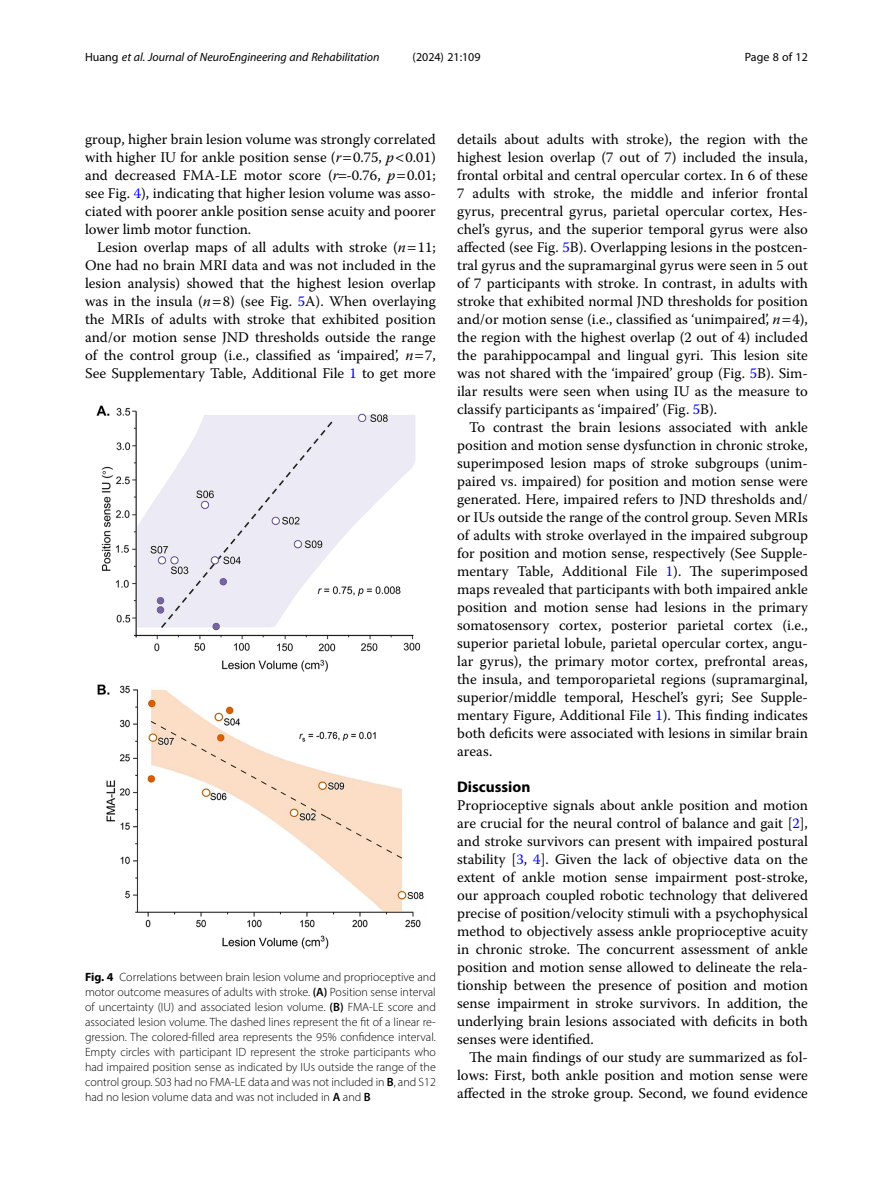
<style>
.page{position:relative;width:893px;height:1191px;background:#fff}
.page>*{position:absolute;margin:0;border:0;box-sizing:border-box;transform-origin:0 0}
.Head_1{font:700 15.45px "Myriad Pro";color:#000}
.Body_Text_Indent{font:14.7px/18px "Warnock Pro";color:#000;text-align:justify}
.Body_Text{font:14.7px/18px "Warnock Pro";color:#000;text-align:justify}
.Figure_Caption{font:300 12px/15px "Myriad Pro";color:#000;text-align:justify}
.t1{font:italic 12px "Myriad Pro";color:#000}
.t2{font:12px "Myriad Pro";color:#000}
.s1{font-style:normal}
.s2{font-style:italic}
.s3{color:#00f}
.s4{font-weight:700}
.s5{font-weight:600}
</style>
<div class="page">
<img style="left:96px;top:405px;width:328px;height:544px">
<p class="t1" style="left:85px;top:50px;width:296px"><span class="s1">Huang</span> et al. Journal of NeuroEngineering and Rehabilitation</p>
<p class="t2" style="left:413px;top:50px;width:70px">(2024) 21:109</p>
<p class="t2" style="left:745px;top:50px;width:65px">Page 8 of 12</p>
<p class="Body_Text" style="left:85px;top:130px;width:352px">group, higher brain lesion volume was strongly correlated with higher IU for ankle position sense (<span class="s2">r</span> 0.75, <span class="s2">p</span> 0.01) and decreased FMA-LE motor score (<span class="s2">r</span> -0.76, <span class="s2">p</span> 0.01; see Fig. <span class="s3">4</span>), indicating that higher lesion volume was asso&shy;ciated with poorer ankle position sense acuity and poorer lower limb motor function.</p>
<p class="Body_Text_Indent" style="left:85px;top:238px;width:352px;text-indent:12px">Lesion overlap maps of all adults with stroke (<span class="s2">n</span> 11; One had no brain MRI data and was not included in the lesion analysis) showed that the highest lesion overlap was in the insula (<span class="s2">n</span> 8) (see Fig. <span class="s3">5</span>A). When overlaying the MRIs of adults with stroke that exhibited position and/or motion sense JND thresholds outside the range of the control group (i.e., classified as ‘impaired’, <span class="s2">n</span> 7, See Supplementary Table, Additional File <span class="s3">1</span> to get more</p>
<p class="Figure_Caption" style="left:85px;top:969px;width:352px"><span class="s4">Fig. 4</span> Correlations between brain lesion volume and proprioceptive and motor outcome measures of adults with stroke. <span class="s5">(A)</span> Position sense interval of uncertainty (IU) and associated lesion volume. <span class="s5">(B)</span> FMA-LE score and associated lesion volume. The dashed lines represent the fit of a linear re&shy;gression. The colored-filled area represents the 95% confidence interval.<br>Empty circles with participant ID represent the stroke participants who had impaired position sense as indicated by IUs outside the range of the control group. S03 had no FMA-LE data and was not included in <span class="s5">B</span>, and S12 had no lesion volume data and was not included in <span class="s5">A</span> and <span class="s5">B</span></p>
<p class="Body_Text_Indent" style="left:457px;top:130px;width:352px">details about adults with stroke), the region with the highest lesion overlap (7 out of 7) included the insula, frontal orbital and central opercular cortex. In 6 of these 7 adults with stroke, the middle and inferior frontal gyrus, precentral gyrus, parietal opercular cortex, Hes&shy;chel’s gyrus, and the superior temporal gyrus were also affected (see Fig. <span class="s3">5</span>B). Overlapping lesions in the postcen&shy;tral gyrus and the supramarginal gyrus were seen in 5 out of 7 participants with stroke. In contrast, in adults with stroke that exhibited normal JND thresholds for position and/or motion sense (i.e., classified as ‘unimpaired’, <span class="s2">n</span> 4), the region with the highest overlap (2 out of 4) included the parahippocampal and lingual gyri. This lesion site was not shared with the ‘impaired’ group (Fig. <span class="s3">5</span>B). Sim&shy;ilar results were seen when using IU as the measure to classify participants as ‘impaired’ (Fig. <span class="s3">5</span>B).</p>
<p class="Body_Text_Indent" style="left:457px;top:418px;width:352px;text-indent:12px">To contrast the brain lesions associated with ankle position and motion sense dysfunction in chronic stroke, superimposed lesion maps of stroke subgroups (unim&shy;paired vs. impaired) for position and motion sense were generated. Here, impaired refers to JND thresholds and/ or IUs outside the range of the control group. Seven MRIs of adults with stroke overlayed in the impaired subgroup for position and motion sense, respectively (See Supple&shy;mentary Table, Additional File <span class="s3">1</span>). The superimposed maps revealed that participants with both impaired ankle position and motion sense had lesions in the primary somatosensory cortex, posterior parietal cortex (i.e., superior parietal lobule, parietal opercular cortex, angu&shy;lar gyrus), the primary motor cortex, prefrontal areas, the insula, and temporoparietal regions (supramarginal, superior/middle temporal, Heschel’s gyri; See Supple&shy;mentary Figure, Additional File <span class="s3">1</span>). This finding indicates both deficits were associated with lesions in similar brain areas.</p>
<p class="Head_1" style="left:457px;top:777px;width:75px">Discussion</p>
<p class="Body_Text" style="left:457px;top:796px;width:352px">Proprioceptive signals about ankle position and motion are crucial for the neural control of balance and gait [<span class="s3">2</span>], and stroke survivors can present with impaired postural stability [<span class="s3">3</span>, <span class="s3">4</span>]. Given the lack of objective data on the extent of ankle motion sense impairment post-stroke, our approach coupled robotic technology that delivered precise of position/velocity stimuli with a psychophysical method to objectively assess ankle proprioceptive acuity in chronic stroke. The concurrent assessment of ankle position and motion sense allowed to delineate the rela&shy;tionship between the presence of position and motion sense impairment in stroke survivors. In addition, the underlying brain lesions associated with deficits in both senses were identified.</p>
<p class="Body_Text_Indent" style="left:457px;top:1048px;width:352px;text-indent:12px">The main findings of our study are summarized as fol&shy;lows: First, both ankle position and motion sense were affected in the stroke group. Second, we found evidence</p>
</div>
